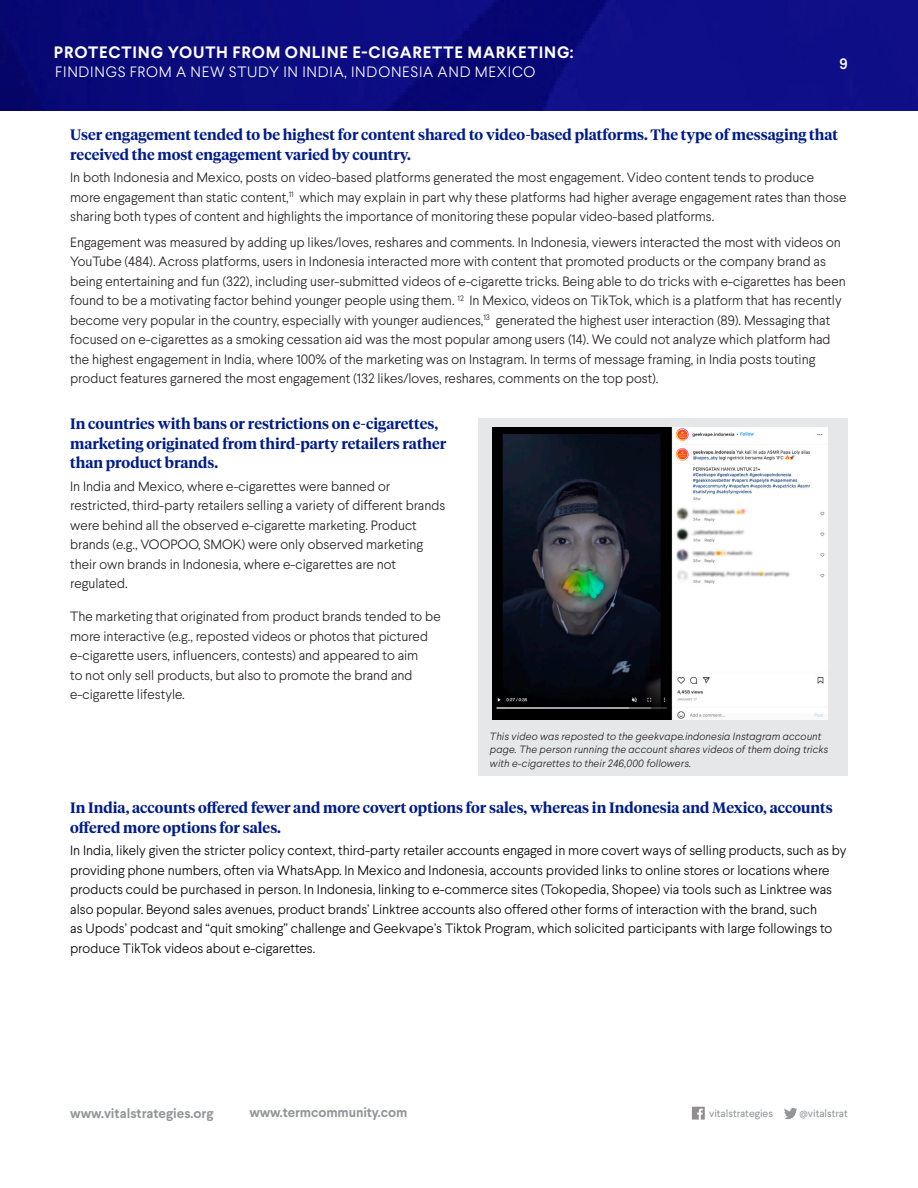
<style>
.page{position:relative;width:918px;height:1188px;background:#fff}
.page>*{position:absolute;margin:0;border:0;box-sizing:border-box;transform-origin:0 0}
.t1{font:700 16.5px "Larsseit";letter-spacing:.05em;color:#fff}
.t2{font:600 15px/19.5px "Tiempos Headline";color:#001c88}
.t3{font:300 15px "Larsseit";letter-spacing:.05em;color:#fff}
.t4{font:500 15px "Larsseit";color:#fff}
.t5{font:300 13.5px/19.5px "Larsseit";color:#231f20}
.t6{font:300 13.5px/19.5px "Larsseit";color:#000}
.T1_Number{font:700 13.5px "Larsseit";letter-spacing:-.005em;color:#939598}
.t7{font:italic 300 10.5px/13.5px "Larsseit";letter-spacing:.01em;color:#231f20}
.t8{font:10.5px "Larsseit";color:#939598}
</style>
<div class="page">
<img style="left:0;top:0;width:918px;height:110px">
<svg style="left:692px;top:1107px;width:13px;height:13px"></svg>
<svg style="left:784px;top:1108px;width:13px;height:11px"></svg>
<div style="left:478px;top:418px;width:370px;height:358px;background:#e6e7e9"></div>
<img style="left:492px;top:427px;width:335px;height:292px">
<p class="t1" style="left:54px;top:41px;width:521px">PROTECTING YOUTH FROM ONLINE E-CIGARETTE MARKETING:</p>
<p class="t3" style="left:55px;top:62px;width:482px">FINDINGS FROM A NEW STUDY IN INDIA, INDONESIA AND MEXICO</p>
<h1 class="t4" style="left:840px;top:54px;width:10px">9</h1>
<h3 class="t2" style="left:70px;top:124px;width:770px">User engagement tended to be highest for content shared to video-based platforms. The type of messaging that received the most engagement varied by country.</h3>
<h3 class="t5" style="left:70px;top:167px;width:778px">In both Indonesia and Mexico, posts on video-based platforms generated the most engagement. Video content tends to produce more engagement than static content,<sup>11</sup> which may explain in part why these platforms had higher average engagement rates than those sharing both types of content and highlights the importance of monitoring these popular video-based platforms.</h3>
<h3 class="t5" style="left:70px;top:232px;width:777px">Engagement was measured by adding up likes/loves, reshares and comments. In Indonesia, viewers interacted the most with videos on YouTube (484). Across platforms, users in Indonesia interacted more with content that promoted products or the company brand as being entertaining and fun (322), including user-submitted videos of e-cigarette tricks. Being able to do tricks with e-cigarettes has been found to be a motivating factor behind younger people using them. <sup>12</sup> In Mexico, videos on TikTok, which is a platform that has recently become very popular in the country, especially with younger audiences,<sup>13</sup> generated the highest user interaction (89). Messaging that focused on e-cigarettes as a smoking cessation aid was the most popular among users (14). We could not analyze which platform had the highest engagement in India, where 100% of the marketing was on Instagram. In terms of message framing, in India posts touting product features garnered the most engagement (132 likes/loves, reshares, comments on the top post).</h3>
<h3 class="t2" style="left:70px;top:413px;width:378px">In countries with bans or restrictions on e-cigarettes, marketing originated from third-party retailers rather than product brands.</h3>
<h3 class="t5" style="left:70px;top:476px;width:377px">In India and Mexico, where e-cigarettes were banned or restricted, third-party retailers selling a variety of different brands were behind all the observed e-cigarette marketing. Product brands (e.g., VOOPOO, SMOK) were only observed marketing their own brands in Indonesia, where e-cigarettes are not regulated.</h3>
<h3 class="t5" style="left:70px;top:607px;width:372px">The marketing that originated from product brands tended to be more interactive (e.g., reposted videos or photos that pictured e-cigarette users, influencers, contests) and appeared to aim<br>to not only sell products, but also to promote the brand and e-cigarette lifestyle.</h3>
<h3 class="t7" style="left:490px;top:729px;width:340px">This video was reposted to the geekvape.indonesia Instagram account page. The person running the account shares videos of them doing tricks with e-cigarettes to their 246,000 followers.</h3>
<h3 class="t2" style="left:70px;top:797px;width:764px">In India, accounts offered fewer and more covert options for sales, whereas in Indonesia and Mexico, accounts offered more options for sales.</h3>
<h3 class="t6" style="left:70px;top:841px;width:778px">In India, likely given the stricter policy context, third-party retailer accounts engaged in more covert ways of selling products, such as by providing phone numbers, often via WhatsApp. In Mexico and Indonesia, accounts provided links to online stores or locations where products could be purchased in person. In Indonesia, linking to e-commerce sites (Tokopedia, Shopee) via tools such as Linktree was also popular. Beyond sales avenues, product brands’ Linktree accounts also offered other forms of interaction with the brand, such<br>as Upods’ podcast and “quit smoking” challenge and Geekvape’s Tiktok Program, which solicited participants with large followings to produce TikTok videos about e-cigarettes.</h3>
<p class="T1_Number" style="left:70px;top:1104px;width:145px">www.vitalstrategies.org</p>
<p class="T1_Number" style="left:249px;top:1104px;width:160px">www.termcommunity.com</p>
<p class="t8" style="left:709px;top:1106px;width:65px">vitalstrategies</p>
<p class="t8" style="left:799px;top:1106px;width:50px">@vitalstrat</p>
</div>
